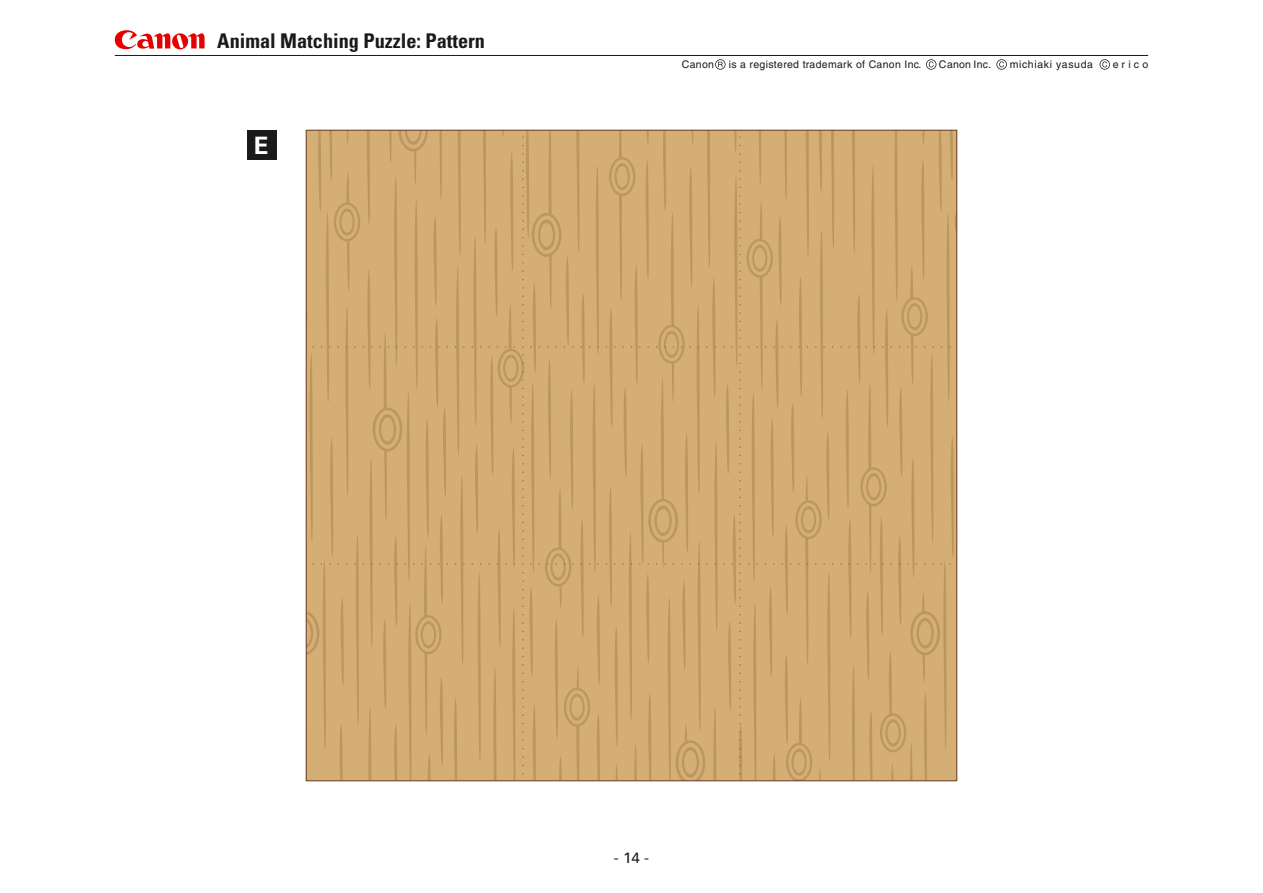
<style>
.page{position:relative;width:1263px;height:893px;background:#fff}
.page>*{position:absolute;margin:0;border:0;box-sizing:border-box;transform-origin:0 0}
.t1{font:700 24px "Univers";color:#fff}
.t2{font:700 condensed 20.25px "Univers";color:#1a1a1a}
.t3{font:15px "Univers";color:#1a1a1a}
.t4{font:10.5px "Helvetica";letter-spacing:.03em;color:#1a1a1a}
.t5{font:10.5px "Helvetica";letter-spacing:.06em;color:#1a1a1a}
</style>
<div class="page">
<div style="left:247px;top:130px;width:29px;height:30px;background:#1a1a1a"></div>
<div style="left:306px;top:130px;width:651px;height:651px;background:#d4ae74"></div>
<svg style="left:533px;top:705px;width:3px;height:74px"></svg>
<div style="left:532px;top:213px;width:29px;height:44px;background:#bb9760;border-radius:50%"></div>
<div style="left:534px;top:216px;width:25px;height:38px;background:#d4ae74;border-radius:50%"></div>
<div style="left:538px;top:220px;width:17px;height:30px;background:#bb9760;border-radius:50%"></div>
<div style="left:540px;top:223px;width:13px;height:24px;background:#d4ae74;border-radius:50%"></div>
<div style="left:373px;top:407px;width:29px;height:44px;background:#bb9760;border-radius:50%"></div>
<div style="left:375px;top:410px;width:25px;height:39px;background:#d4ae74;border-radius:50%"></div>
<div style="left:545px;top:547px;width:26px;height:39px;background:#bb9760;border-radius:50%"></div>
<div style="left:795px;top:500px;width:27px;height:39px;background:#bb9760;border-radius:50%"></div>
<div style="left:798px;top:503px;width:21px;height:34px;background:#d4ae74;border-radius:50%"></div>
<div style="left:801px;top:506px;width:15px;height:27px;background:#bb9760;border-radius:50%"></div>
<div style="left:803px;top:509px;width:11px;height:21px;background:#d4ae74;border-radius:50%"></div>
<div style="left:786px;top:743px;width:26px;height:38px;background:#bb9760;border-radius:50%"></div>
<div style="left:788px;top:745px;width:22px;height:34px;background:#d4ae74;border-radius:50%"></div>
<div style="left:498px;top:349px;width:26px;height:39px;background:#bb9760;border-radius:50%"></div>
<div style="left:500px;top:351px;width:22px;height:34px;background:#d4ae74;border-radius:50%"></div>
<div style="left:503px;top:355px;width:15px;height:27px;background:#bb9760;border-radius:50%"></div>
<svg style="left:522px;top:132px;width:7px;height:106px"></svg>
<svg style="left:522px;top:580px;width:11px;height:102px"></svg>
<svg style="left:530px;top:283px;width:10px;height:88px"></svg>
<svg style="left:815px;top:130px;width:143px;height:651px"></svg>
<svg style="left:547px;top:132px;width:53px;height:647px"></svg>
<svg style="left:530px;top:384px;width:10px;height:189px"></svg>
<svg style="left:472px;top:132px;width:44px;height:647px"></svg>
<svg style="left:379px;top:132px;width:86px;height:647px"></svg>
<svg style="left:308px;top:132px;width:65px;height:647px"></svg>
<svg style="left:606px;top:132px;width:203px;height:647px"></svg>
<svg style="left:115px;top:30px;width:90px;height:19px"></svg>
<hr style="left:115px;top:55px;width:1033px;height:1px;background:#1a1a1a">
<svg style="left:1099px;top:59px;width:11px;height:11px"></svg>
<svg style="left:996px;top:59px;width:11px;height:11px"></svg>
<svg style="left:926px;top:59px;width:10px;height:11px"></svg>
<svg style="left:715px;top:59px;width:10px;height:11px"></svg>
<h2 class="t2" style="left:217px;top:29px;width:269px">Animal Matching Puzzle: Pattern</h2>
<h1 class="t1" style="left:254px;top:131px;width:16px">E</h1>
<p class="t4" style="left:682px;top:58px;width:34px">Canon</p>
<p class="t4" style="left:729px;top:58px;width:194px">is a registered trademark of Canon Inc.</p>
<p class="t4" style="left:939px;top:58px;width:54px">Canon Inc.</p>
<p class="t5" style="left:1010px;top:58px;width:85px">michiaki yasuda</p>
<p class="t4" style="left:1113px;top:58px;width:37px">erico</p>
<h3 class="t3" style="left:614px;top:849px;width:37px">-14-</h3>
</div>
